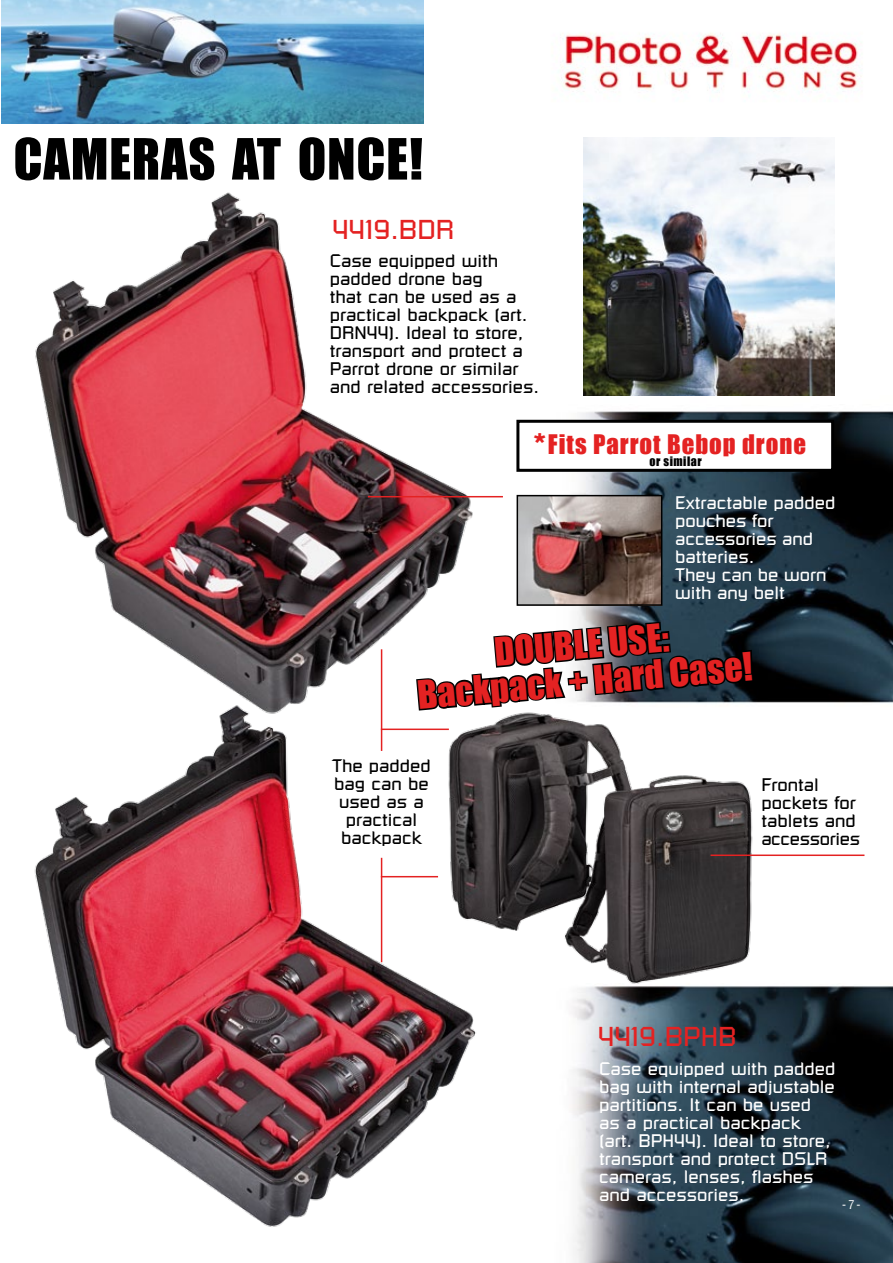
<style>
.page{position:relative;width:893px;height:1263px;background:#fff}
.page>*{position:absolute;margin:0;border:0;box-sizing:border-box;transform-origin:0 0}
.t1{font:52.5px "Impact";letter-spacing:.015em;color:#000}
.t2{font:36px/36px "Impact";color:#e42222;text-align:center}
.t3{font:27px "Russell Square";color:#e42222}
.t4{font:24.75px "Impact";letter-spacing:.04em;color:#e42222}
.t5{font:18px/18px "Russell Square";color:#fff}
.t6{font:18px/18px "Russell Square";color:#000}
.t7{font:12px "Impact";letter-spacing:.04em;color:#000}
.t8{font:condensed 12px "Helvetica";color:#fff}
.s1{font-size:45px}
</style>
<div class="page">
<img style="left:1px;top:0;width:892px;height:1263px">
<img style="left:2px;top:0;width:421px;height:123px">
<img style="left:27px;top:718px;width:460px;height:542px">
<img style="left:27px;top:163px;width:460px;height:555px">
<div style="left:516px;top:420px;width:318px;height:52px;background:#fff;border:3px solid #000"></div>
<svg style="left:414px;top:620px;width:341px;height:148px"></svg>
<hr style="left:368px;top:496px;width:135px;height:1px;background:#e42222">
<img style="left:520px;top:498px;width:139px;height:105px">
<div style="left:517px;top:495px;width:145px;height:111px;border:2px solid #000"></div>
<img style="left:432px;top:710px;width:221px;height:233px">
<img style="left:554px;top:761px;width:217px;height:233px">
<hr style="left:381px;top:649px;width:1px;height:102px;background:#e42222">
<hr style="left:381px;top:858px;width:1px;height:104px;background:#e42222">
<hr style="left:711px;top:854px;width:153px;height:2px;background:#e42222">
<hr style="left:381px;top:728px;width:68px;height:2px;background:#e42222">
<hr style="left:381px;top:876px;width:57px;height:1px;background:#e42222">
<img style="left:583px;top:138px;width:251px;height:257px">
<h1 class="t1" style="left:13px;top:118px;width:411px">CAMERAS AT ONCE!</h1>
<h3 class="t3" style="left:332px;top:213px;width:123px">4419.BDR</h3>
<p class="t6" style="left:330px;top:252px;width:211px">Case equipped with padded drone bag<br>that can be used as a practical backpack (art.<br>DRN44). Ideal to store, transport and protect a<br>Parrot drone or similar and related accessories.</p>
<h3 class="t4" style="left:533px;top:425px;width:274px"><span class="s1">*</span>Fits Parrot Bebop drone</h3>
<p class="t7" style="left:650px;top:452px;width:53px">or similar</p>
<p class="t5" style="left:675px;top:493px;width:162px">Extractable padded pouches for accessories and batteries.<br>They can be worn with any belt</p>
<h2 class="t2" style="left:413px;top:640px;width:337px;rotate:-5deg">DOUBLE USE:<br>Backpack + Hard Case!</h2>
<p class="t6" style="left:332px;top:757px;width:100px;text-align:center">The padded bag can be used as a practical backpack</p>
<p class="t6" style="left:761px;top:775px;width:100px">Frontal pockets for tablets and accessories</p>
<h3 class="t3" style="left:598px;top:1020px;width:140px">4419.BPHB</h3>
<p class="t5" style="left:599px;top:1059px;width:238px">Case equipped with padded bag with internal adjustable partitions. It can be used as a practical backpack (art. BPH44). Ideal to store, transport and protect DSLR cameras, lenses, flashes and accessories.</p>
<p class="t8" style="left:842px;top:1197px;width:20px">- 7 -</p>
</div>
